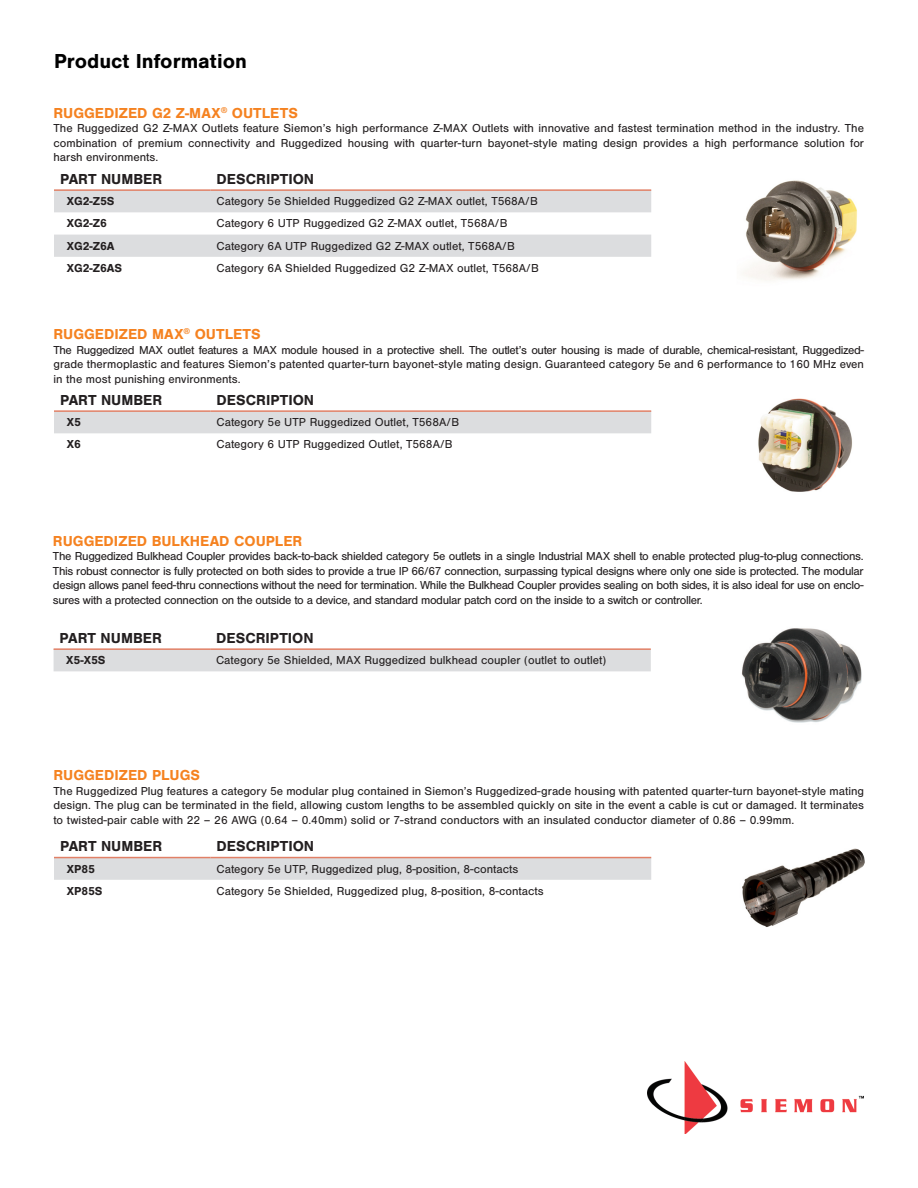
<style>
.page{position:relative;width:918px;height:1188px;background:#fff}
.page>*{position:absolute;margin:0;border:0;box-sizing:border-box;transform-origin:0 0}
.BackPageHeader{font:700 21px "Nimbus San";color:#000}
.TableHeader{font:700 15px "Nimbus San";color:#f58220}
.TableHeader-2{font:700 15px "Nimbus San";color:#231f20}
.Accessories{font:12px/14.4px "Nimbus San";color:#231f20;text-align:justify}
.TableBody{font:12px "Nimbus San";color:#231f20}
.TableLeftColumn{font:700 12px "Nimbus San";color:#231f20}
.TableLeftColumn-2{font:12px "Nimbus San";color:#231f20}
</style>
<div class="page">
<img style="left:648px;top:1062px;width:216px;height:72px">
<img style="left:743px;top:180px;width:114px;height:101px">
<svg style="left:54px;top:191px;width:597px;height:66px"></svg>
<hr style="left:54px;top:189px;width:157px;height:2px;background:#e18066">
<hr style="left:211px;top:189px;width:440px;height:2px;background:#e18066">
<div style="left:54px;top:412px;width:597px;height:21px;background:#dcdddf"></div>
<hr style="left:54px;top:410px;width:157px;height:2px;background:#e18066">
<hr style="left:211px;top:410px;width:440px;height:2px;background:#e18066">
<div style="left:54px;top:650px;width:597px;height:21px;background:#dcdddf"></div>
<hr style="left:54px;top:648px;width:156px;height:2px;background:#e18066">
<hr style="left:210px;top:648px;width:441px;height:2px;background:#e18066">
<img style="left:758px;top:398px;width:94px;height:94px">
<img style="left:742px;top:848px;width:123px;height:79px">
<div style="left:54px;top:858px;width:597px;height:22px;background:#dcdddf"></div>
<hr style="left:54px;top:857px;width:157px;height:1px;background:#e18066">
<hr style="left:211px;top:857px;width:440px;height:1px;background:#e18066">
<img style="left:741px;top:628px;width:121px;height:95px">
<p class="BackPageHeader" style="left:54px;top:49px;width:194px">Product Information</p>
<p class="TableHeader" style="left:53px;top:105px;width:246px">RUGGEDIZED G2 Z-MAX<sup>®</sup> OUTLETS</p>
<p class="Accessories" style="left:53px;top:121px;width:812px">The Ruggedized G2 Z-MAX Outlets feature Siemon’s high performance Z-MAX Outlets with innovative and fastest termination method in the industry. The combination of premium connectivity and Ruggedized housing with quarter-turn bayonet-style mating design provides a high performance solution for harsh environments.</p>
<p class="TableHeader-2" style="left:60px;top:171px;width:104px">PART NUMBER</p>
<p class="TableHeader-2" style="left:217px;top:171px;width:99px">DESCRIPTION</p>
<p class="TableLeftColumn" style="left:67px;top:195px;width:49px">XG2-Z5S</p>
<p class="TableBody" style="left:217px;top:195px;width:323px">Category 5e Shielded Ruggedized G2 Z-MAX outlet, T568A/B</p>
<p class="TableLeftColumn" style="left:67px;top:217px;width:42px">XG2-Z6</p>
<p class="TableBody" style="left:217px;top:217px;width:292px">Category 6 UTP Ruggedized G2 Z-MAX outlet, T568A/B</p>
<p class="TableLeftColumn" style="left:67px;top:239px;width:49px">XG2-Z6A</p>
<p class="TableBody" style="left:217px;top:239px;width:300px">Category 6A UTP Ruggedized G2 Z-MAX outlet, T568A/B</p>
<p class="TableLeftColumn" style="left:67px;top:261px;width:57px">XG2-Z6AS</p>
<p class="TableBody" style="left:217px;top:261px;width:324px">Category 6A Shielded Ruggedized G2 Z-MAX outlet, T568A/B</p>
<p class="TableHeader" style="left:53px;top:326px;width:209px">RUGGEDIZED MAX<sup>®</sup> OUTLETS</p>
<p class="Accessories" style="left:53px;top:343px;width:812px">The Ruggedized MAX outlet features a MAX module housed in a protective shell. The outlet’s outer housing is made of durable, chemical-resistant, Ruggedized&shy;grade thermoplastic and features Siemon’s patented quarter-turn bayonet-style mating design. Guaranteed category 5e and 6 performance to 160 MHz even in the most punishing environments.</p>
<p class="TableHeader-2" style="left:60px;top:392px;width:104px">PART NUMBER</p>
<p class="TableHeader-2" style="left:217px;top:392px;width:99px">DESCRIPTION</p>
<p class="TableLeftColumn" style="left:67px;top:416px;width:16px">X5</p>
<p class="TableLeftColumn-2" style="left:217px;top:416px;width:244px">Category 5e UTP Ruggedized Outlet, T568A/B</p>
<p class="TableLeftColumn" style="left:67px;top:438px;width:16px">X6</p>
<p class="TableBody" style="left:217px;top:438px;width:238px">Category 6 UTP Ruggedized Outlet, T568A/B</p>
<p class="TableHeader" style="left:53px;top:533px;width:251px">RUGGEDIZED BULKHEAD COUPLER</p>
<p class="Accessories" style="left:53px;top:549px;width:812px">The Ruggedized Bulkhead Coupler provides back-to-back shielded category 5e outlets in a single Industrial MAX shell to enable protected plug-to-plug connections.<br>This robust connector is fully protected on both sides to provide a true IP 66/67 connection, surpassing typical designs where only one side is protected. The modular design allows panel feed-thru connections without the need for termination. While the Bulkhead Coupler provides sealing on both sides, it is also ideal for use on enclo&shy;sures with a protected connection on the outside to a device, and standard modular patch cord on the inside to a switch or controller.</p>
<p class="TableHeader-2" style="left:60px;top:630px;width:104px">PART NUMBER</p>
<p class="TableHeader-2" style="left:216px;top:630px;width:99px">DESCRIPTION</p>
<p class="TableLeftColumn" style="left:66px;top:654px;width:41px">X5-X5S</p>
<p class="TableBody" style="left:216px;top:654px;width:392px">Category 5e Shielded, MAX Ruggedized bulkhead coupler (outlet to outlet)</p>
<p class="TableHeader" style="left:53px;top:767px;width:148px">RUGGEDIZED PLUGS</p>
<p class="Accessories" style="left:53px;top:784px;width:812px">The Ruggedized Plug features a category 5e modular plug contained in Siemon’s Ruggedized-grade housing with patented quarter-turn bayonet-style mating design. The plug can be terminated in the field, allowing custom lengths to be assembled quickly on site in the event a cable is cut or damaged. It terminates to twisted-pair cable with 22 – 26 AWG (0.64 – 0.40mm) solid or 7-strand conductors with an insulated conductor diameter of 0.86 – 0.99mm.</p>
<p class="TableHeader-2" style="left:60px;top:838px;width:104px">PART NUMBER</p>
<p class="TableHeader-2" style="left:217px;top:838px;width:99px">DESCRIPTION</p>
<p class="TableLeftColumn" style="left:67px;top:862px;width:30px">XP85</p>
<p class="TableBody" style="left:217px;top:862px;width:303px">Category 5e UTP, Ruggedized plug, 8-position, 8-contacts</p>
<p class="TableLeftColumn" style="left:67px;top:884px;width:37px">XP85S</p>
<p class="TableBody" style="left:217px;top:884px;width:328px">Category 5e Shielded, Ruggedized plug, 8-position, 8-contacts</p>
</div>
